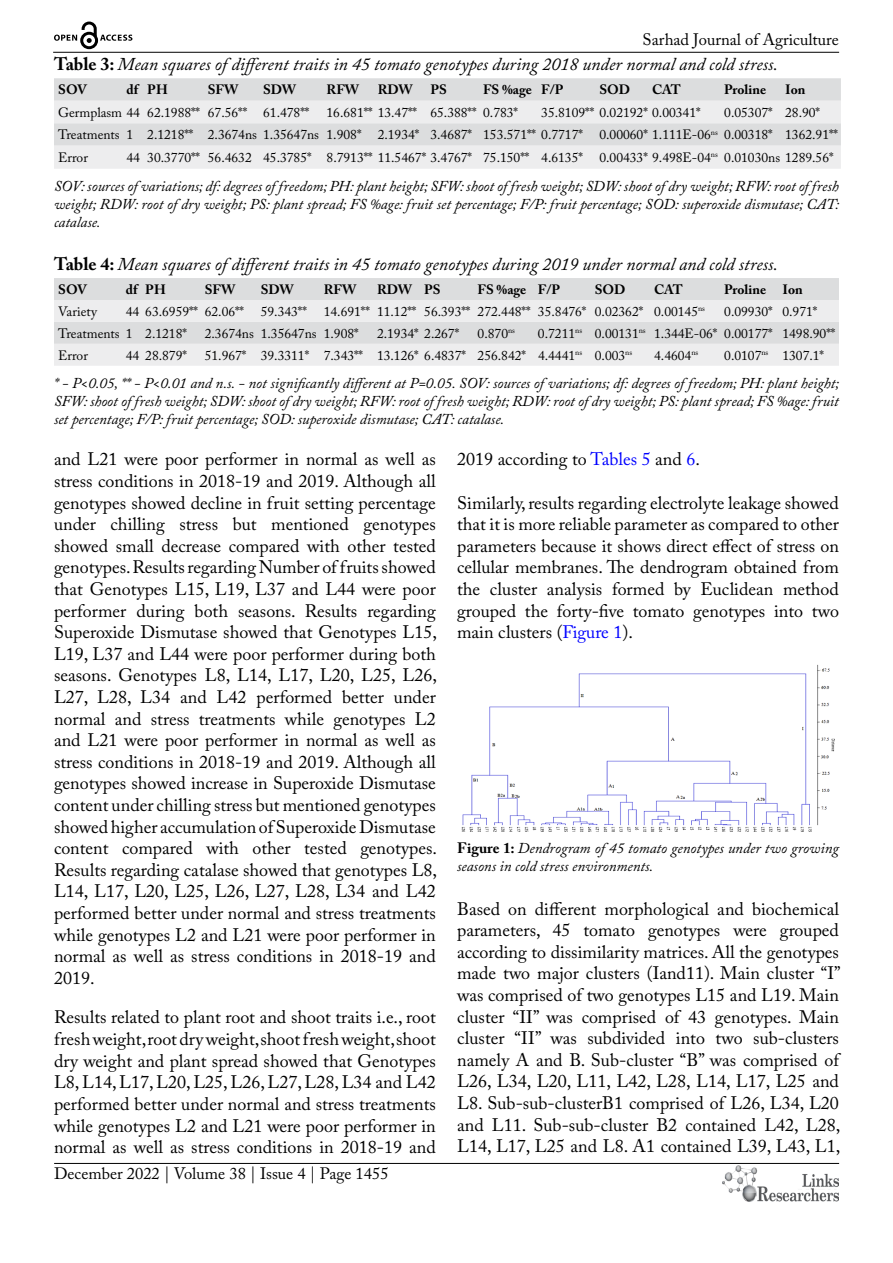
<style>
.page{position:relative;width:893px;height:1263px;background:#fff}
.page>*{position:absolute;margin:0;border:0;box-sizing:border-box;transform-origin:0 0}
.t1{font:18px/21.6px "Adobe Caslon Pro";color:#000;text-align:justify}
.t2{font:italic 18px "Adobe Caslon Pro";color:#000}
.t3{font:16.5px "Adobe Caslon Pro";color:#000}
.t4{font:italic 15px/18px "Adobe Caslon Pro";color:#000;text-align:justify}
.t5{font:13.5px/22.5px "Adobe Caslon Pro";color:#000}
.t6{font:700 13.5px "Adobe Caslon Pro";color:#000}
.s1{font-weight:700;font-style:normal}
.s2{color:#00f}
</style>
<div class="page">
<hr style="left:53px;top:52px;width:786px;height:1px;background:#000">
<hr style="left:54px;top:1163px;width:785px;height:1px;background:#000">
<img style="left:722px;top:1166px;width:117px;height:36px">
<svg style="left:54px;top:22px;width:78px;height:27px"></svg>
<svg style="left:54px;top:78px;width:787px;height:23px;background:#dcddde"></svg>
<svg style="left:54px;top:101px;width:787px;height:68px;background:#e7e7e8"></svg>
<div style="left:54px;top:278px;width:785px;height:22px;background:#dcddde"></div>
<svg style="left:54px;top:300px;width:785px;height:66px;background:#e7e7e8"></svg>
<img style="left:461px;top:664px;width:374px;height:168px">
<p class="t3" style="left:643px;top:30px;width:198px">Sarhad Journal of Agriculture</p>
<p class="t2" style="left:54px;top:54px;width:725px"><span class="s1">Table 3:</span> Mean squares of different traits in 45 tomato genotypes during 2018 under normal and cold stress.</p>
<p class="t6" style="left:58px;top:82px;width:30px">SOV</p>
<p class="t6" style="left:126px;top:82px;width:43px">df PH</p>
<p class="t6" style="left:208px;top:82px;width:32px">SFW</p>
<p class="t6" style="left:263px;top:82px;width:34px">SDW</p>
<p class="t6" style="left:327px;top:82px;width:34px">RFW</p>
<p class="t6" style="left:378px;top:82px;width:36px">RDW</p>
<p class="t6" style="left:430px;top:82px;width:18px">PS</p>
<p class="t6" style="left:483px;top:82px;width:82px">FS %age F/P</p>
<p class="t6" style="left:599px;top:82px;width:32px">SOD</p>
<p class="t6" style="left:652px;top:82px;width:30px">CAT</p>
<p class="t6" style="left:724px;top:82px;width:43px">Proline</p>
<p class="t6" style="left:785px;top:82px;width:22px">Ion</p>
<p class="t5" style="left:58px;top:101px;width:252px">Germplasm 44 62.1988** 67.56** 61.478**</p>
<p class="t5" style="left:327px;top:101px;width:193px">16.681** 13.47** 65.388** 0.783*</p>
<p class="t5" style="left:541px;top:101px;width:161px">35.8109** 0.02192* 0.00341*</p>
<p class="t5" style="left:58px;top:101px;width:781px;text-indent:666px">0.05307* 28.90*<br>Treatments 1 2.1218** 2.3674ns 1.35647ns 1.908* 2.1934* 3.4687* 153.571** 0.7717* 0.00060* 1.111E-06<sup>ns</sup> 0.00318* 1362.91**<br>Error</p>
<p class="t5" style="left:126px;top:146px;width:709px">44 30.3770** 56.4632 45.3785* 8.7913** 11.5467* 3.4767* 75.150** 4.6135* 0.00433* 9.498E-04<sup>ns</sup> 0.01030ns 1289.56*</p>
<p class="t4" style="left:54px;top:177px;width:787px">SOV: sources of variations; df: degrees of freedom; PH: plant height; SFW: shoot of fresh weight; SDW: shoot of dry weight; RFW: root of fresh weight; RDW: root of dry weight; PS: plant spread; FS %age: fruit set percentage; F/P: fruit percentage; SOD: superoxide dismutase; CAT: catalase.</p>
<p class="t2" style="left:54px;top:253px;width:725px"><span class="s1">Table 4:</span> Mean squares of different traits in 45 tomato genotypes during 2019 under normal and cold stress.</p>
<p class="t6" style="left:58px;top:281px;width:30px">SOV</p>
<p class="t6" style="left:126px;top:281px;width:42px">df PH</p>
<p class="t6" style="left:205px;top:281px;width:32px">SFW</p>
<p class="t6" style="left:261px;top:281px;width:34px">SDW</p>
<p class="t6" style="left:324px;top:281px;width:34px">RFW</p>
<p class="t6" style="left:377px;top:281px;width:65px">RDW PS</p>
<p class="t6" style="left:478px;top:281px;width:84px">FS %age F/P</p>
<p class="t6" style="left:595px;top:281px;width:32px">SOD</p>
<p class="t6" style="left:654px;top:281px;width:30px">CAT</p>
<p class="t6" style="left:724px;top:281px;width:80px">Proline Ion</p>
<p class="t5" style="left:58px;top:300px;width:40px">Variety</p>
<p class="t5" style="left:126px;top:300px;width:182px">44 63.6959** 62.06** 59.343**</p>
<p class="t5" style="left:324px;top:300px;width:383px">14.691** 11.12** 56.393** 272.448** 35.8476* 0.02362* 0.00145<sup>ns</sup></p>
<p class="t5" style="left:724px;top:300px;width:94px">0.09930* 0.971*</p>
<p class="t5" style="left:58px;top:322px;width:130px">Treatments 1 2.1218*</p>
<p class="t5" style="left:205px;top:322px;width:155px">2.3674ns 1.35647ns 1.908*</p>
<p class="t5" style="left:377px;top:322px;width:84px">2.1934* 2.267*</p>
<p class="t5" style="left:478px;top:322px;width:39px">0.870<sup>ns</sup></p>
<p class="t5" style="left:538px;top:322px;width:299px">0.7211<sup>ns</sup> 0.00131<sup>ns</sup> 1.344E-06* 0.00177* 1498.90**</p>
<p class="t5" style="left:58px;top:344px;width:31px">Error</p>
<p class="t5" style="left:126px;top:344px;width:63px">44 28.879*</p>
<p class="t5" style="left:205px;top:344px;width:429px">51.967* 39.3311* 7.343** 13.126* 6.4837* 256.842* 4.4441<sup>ns</sup> 0.003<sup>ns</sup></p>
<p class="t5" style="left:654px;top:344px;width:46px">4.4604<sup>ns</sup></p>
<p class="t5" style="left:724px;top:344px;width:101px">0.0107<sup>ns</sup> 1307.1*</p>
<p class="t4" style="left:54px;top:374px;width:787px">* - P&lt;0.05, ** - P&lt;0.01 and n.s. - not significantly different at P=0.05. SOV: sources of variations; df: degrees of freedom; PH: plant height; SFW: shoot of fresh weight; SDW: shoot of dry weight; RFW: root of fresh weight; RDW: root of dry weight; PS: plant spread; FS %age: fruit set percentage; F/P: fruit percentage; SOD: superoxide dismutase; CAT: catalase.</p>
<p class="t1" style="left:54px;top:448px;width:385px">and L21 were poor performer in normal as well as stress conditions in 2018-19 and 2019. Although all genotypes showed decline in fruit setting percentage under chilling stress but mentioned genotypes showed small decrease compared with other tested genotypes. Results regarding Number of fruits showed that Genotypes L15, L19, L37 and L44 were poor performer during both seasons. Results regarding Superoxide Dismutase showed that Genotypes L15, L19, L37 and L44 were poor performer during both seasons. Genotypes L8, L14, L17, L20, L25, L26, L27, L28, L34 and L42 performed better under normal and stress treatments while genotypes L2 and L21 were poor performer in normal as well as stress conditions in 2018-19 and 2019. Although all genotypes showed increase in Superoxide Dismutase content under chilling stress but mentioned genotypes showed higher accumulation of Superoxide Dismutase content compared with other tested genotypes.<br>Results regarding catalase showed that genotypes L8, L14, L17, L20, L25, L26, L27, L28, L34 and L42 performed better under normal and stress treatments while genotypes L2 and L21 were poor performer in normal as well as stress conditions in 2018-19 and 2019.</p>
<p class="t1" style="left:54px;top:1006px;width:383px">Results related to plant root and shoot traits i.e., root fresh weight, root dry weight, shoot fresh weight, shoot dry weight and plant spread showed that Genotypes L8, L14, L17, L20, L25, L26, L27, L28, L34 and L42 performed better under normal and stress treatments while genotypes L2 and L21 were poor performer in normal as well as stress conditions in 2018-19 and</p>
<p class="t1" style="left:457px;top:448px;width:244px">2019 according to <span class="s2">Tables 5</span> and <span class="s2">6</span>.</p>
<p class="t1" style="left:457px;top:492px;width:383px">Similarly, results regarding electrolyte leakage showed that it is more reliable parameter as compared to other parameters because it shows direct effect of stress on cellular membranes. The dendrogram obtained from the cluster analysis formed by Euclidean method grouped the forty-five tomato genotypes into two main clusters (<span class="s2">Figure 1</span>).</p>
<p class="t4" style="left:457px;top:839px;width:383px"><span class="s1">Figure 1:</span> Dendrogram of 45 tomato genotypes under two growing seasons in cold stress environments.</p>
<p class="t1" style="left:457px;top:897px;width:385px">Based on different morphological and biochemical parameters, 45 tomato genotypes were grouped according to dissimilarity matrices. All the genotypes made two major clusters (Iand11). Main cluster “I” was comprised of two genotypes L15 and L19. Main cluster “II” was comprised of 43 genotypes. Main cluster “II” was subdivided into two sub-clusters namely A and B. Sub-cluster “B” was comprised of L26, L34, L20, L11, L42, L28, L14, L17, L25 and L8. Sub-sub-clusterB1 comprised of L26, L34, L20 and L11. Sub-sub-cluster B2 contained L42, L28, L14, L17, L25 and L8. A1 contained L39, L43, L1,</p>
<p class="t3" style="left:54px;top:1164px;width:336px">December 2022 | Volume 38 | Issue 4 | Page 1455</p>
</div>
